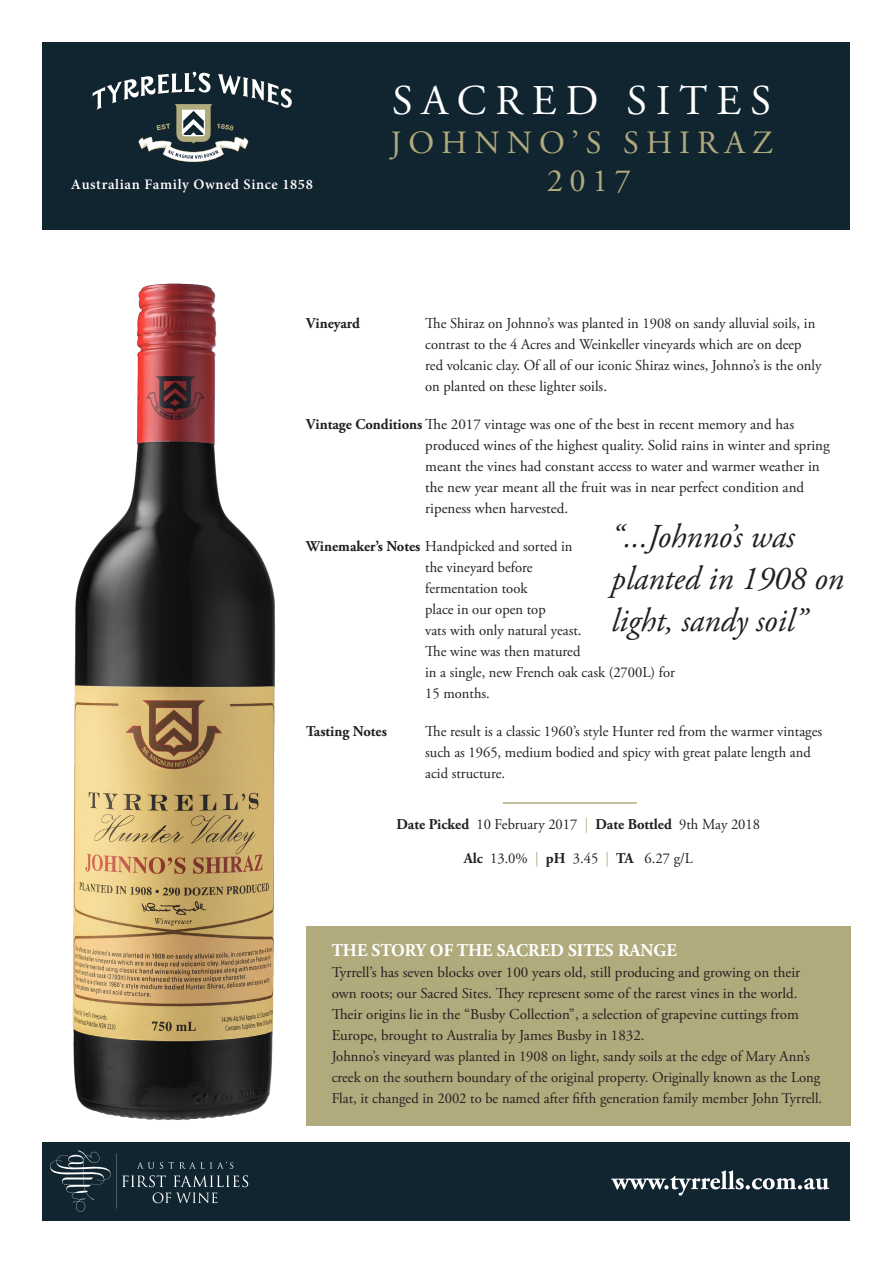
<style>
.page{position:relative;width:893px;height:1263px;background:#fff}
.page>*{position:absolute;margin:0;border:0;box-sizing:border-box;transform-origin:0 0}
.body_main{font:42.3px "Adobe Garamond Pro";letter-spacing:.215em;color:#fff}
.body_main-2{font:italic 33.45px/41.7px "Adobe Garamond Pro";color:#231f20}
.body_main-3{font:32.4px/38.8px "Adobe Garamond Pro";letter-spacing:.215em;color:#b1aa7d;text-align:center}
.body_main-4{font:700 18px "Adobe Garamond Pro";color:#fff}
.body_main-5{font:15px/21px "Adobe Garamond Pro";color:#231f20}
.body_main-6{font:700 15px "Adobe Garamond Pro";color:#231f20}
.t1{font:600 14.55px "Minion Pro";letter-spacing:.045em;color:#fff}
.s1{font-weight:700}
.s2{color:#b1aa7d}
</style>
<div class="page">
<div style="left:43px;top:1142px;width:807px;height:78px;background:#112530"></div>
<svg style="left:611px;top:1170px;width:218px;height:26px"></svg>
<div style="left:43px;top:43px;width:807px;height:187px;background:#112530"></div>
<hr style="left:503px;top:802px;width:134px;height:2px;background:#b1aa7d">
<svg style="left:93px;top:72px;width:199px;height:90px"></svg>
<svg style="left:122px;top:1161px;width:126px;height:43px"></svg>
<svg style="left:50px;top:1150px;width:61px;height:62px"></svg>
<div style="left:306px;top:926px;width:544px;height:199px;background:#b1aa7d"></div>
<img style="left:72px;top:283px;width:203px;height:837px">
<p class="t1" style="left:71px;top:175px;width:243px">Australian Family Owned Since 1858</p>
<p class="body_main" style="left:392px;top:75px;width:380px">SACRED SITES</p>
<p class="body_main-3" style="left:390px;top:124px;width:384px">JOHNNO’S SHIRAZ<br>2017</p>
<p class="body_main-6" style="left:306px;top:315px;width:55px">Vineyard</p>
<p class="body_main-5" style="left:425px;top:314px;width:398px">The Shiraz on Johnno’s was planted in 1908 on sandy alluvial soils, in contrast to the 4 Acres and Weinkeller vineyards which are on deep red volcanic clay. Of all of our iconic Shiraz wines, Johnno’s is the only on planted on these lighter soils.</p>
<p class="body_main-5" style="left:425px;top:415px;width:406px;text-indent:-119px"><span class="s1">Vintage Conditions</span> The 2017 vintage was one of the best in recent memory and has produced wines of the highest quality. Solid rains in winter and spring meant the vines had constant access to water and warmer weather in the new year meant all the fruit was in near perfect condition and ripeness when harvested.</p>
<p class="body_main-5" style="left:425px;top:537px;width:251px;text-indent:-119px"><span class="s1">Winemaker’s Notes</span> Handpicked and sorted in<br>the vineyard before<br>fermentation took<br>place in our open top<br>vats with only natural yeast.<br>The wine was then matured<br>in a single, new French oak cask (2700L) for<br>15 months.</p>
<p class="body_main-6" style="left:306px;top:723px;width:82px">Tasting Notes</p>
<p class="body_main-5" style="left:425px;top:722px;width:398px">The result is a classic 1960’s style Hunter red from the warmer vintages such as 1965, medium bodied and spicy with great palate length and acid structure.</p>
<p class="body_main-5" style="left:396px;top:814px;width:365px"><span class="s1">Date Picked</span> 10 February 2017 <span class="s2">|</span> <span class="s1">Date Bottled</span> 9th May 2018</p>
<p class="body_main-5" style="left:464px;top:848px;width:231px"><span class="s1">Alc</span> 13.0% <span class="s2">|</span> <span class="s1">pH</span> 3.45 <span class="s2">|</span> <span class="s1">TA</span> 6.27 g/L</p>
<p class="body_main-2" style="left:611px;top:517px;width:234px">“...Johnno’s was planted in 1908 on light, sandy soil”</p>
<p class="body_main-4" style="left:332px;top:940px;width:347px">THE STORY OF THE SACRED SITES RANGE</p>
<p class="body_main-5" style="left:332px;top:962px;width:470px">Tyrrell’s has seven blocks over 100 years old, still producing and growing on their own roots; our Sacred Sites. They represent some of the rarest vines in the world.<br>Their origins lie in the “Busby Collection”, a selection of grapevine cuttings from Europe, brought to Australia by James Busby in 1832.</p>
<p class="body_main-5" style="left:332px;top:1046px;width:492px">Johnno’s vineyard was planted in 1908 on light, sandy soils at the edge of Mary Ann’s creek on the southern boundary of the original property. Originally known as the Long<br>Flat, it changed in 2002 to be named after fifth generation family member John Tyrrell.</p>
</div>
